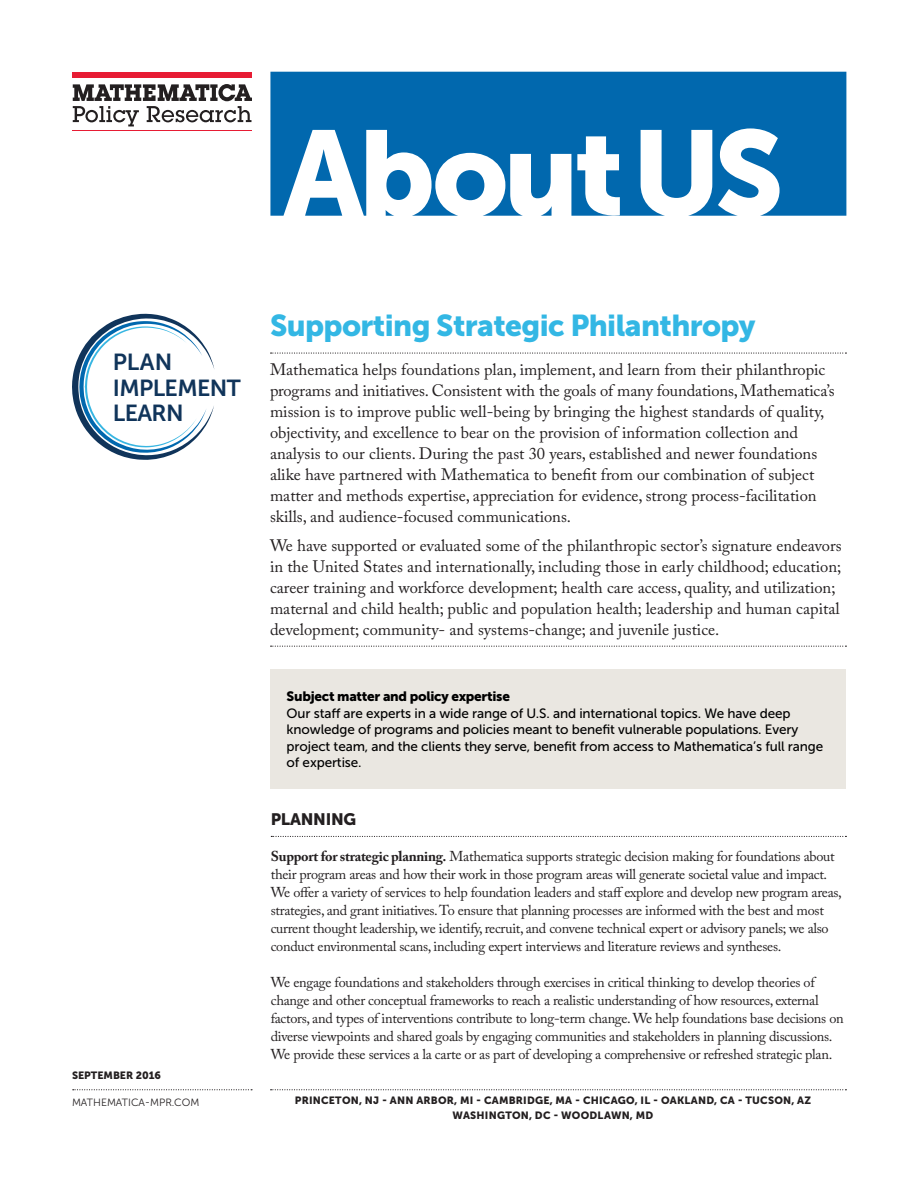
<style>
.page{position:relative;width:918px;height:1188px;background:#fff}
.page>*{position:absolute;margin:0;border:0;box-sizing:border-box;transform-origin:0 0}
.PUBLICATION_TITLE{font:30px "Museo Sans 900";letter-spacing:-.02em;color:#33b7e4}
.t1{font:23.1px/25.2px "Museo Sans 700";letter-spacing:-.025em;color:#10345a}
.INTRODUCTION_no_bold{font:16.5px/21px "Adobe Caslon Pro";color:#231f20}
.SUBHEAD___museo_sans{font:16.5px "Museo Sans 900";letter-spacing:-.02em;color:#231f20}
.TEXT___adobe_caslon{font:14.25px/18px "Adobe Caslon Pro";letter-spacing:-.02em;color:#231f20}
.CALLOUT_TEXT___museo{font:13.5px/16.5px "Museo Sans 500";letter-spacing:-.01em;color:#000}
.MATHEMATICA_LOCATION{font:10.5px/15px "Museo Sans 900";letter-spacing:.02em;color:#231f20;text-align:center}
.MATHEMATICA-MPR_COM{font:10.5px "Museo Sans 300";color:#231f20}
.DATE{font:10.5px "Museo Sans 900";color:#231f20}
.s1{font-family:"Museo Sans 900"}
.s2{font-weight:700}
</style>
<div class="page">
<svg style="left:270px;top:72px;width:576px;height:144px;fill:#0168ae"></svg>
<hr style="left:72px;top:130px;width:180px;height:1px;background:#e71c34">
<div style="left:72px;top:72px;width:179px;height:5px;background:#e71c34"></div>
<svg style="left:73px;top:84px;width:179px;height:42px"></svg>
<svg style="left:73px;top:1089px;width:179px;height:1px"></svg>
<svg style="left:271px;top:1089px;width:575px;height:1px"></svg>
<svg style="left:271px;top:352px;width:575px;height:2px"></svg>
<svg style="left:271px;top:646px;width:575px;height:1px"></svg>
<div style="left:270px;top:670px;width:576px;height:119px;background:#eae7e1"></div>
<svg style="left:72px;top:314px;width:142px;height:146px"></svg>
<svg style="left:271px;top:836px;width:575px;height:1px"></svg>
<p class="t1" style="left:113px;top:350px;width:129px">PLAN<br>IMPLEMENT<br>LEARN</p>
<p class="DATE" style="left:72px;top:1069px;width:91px">SEPTEMBER 2016</p>
<p class="MATHEMATICA-MPR_COM" style="left:72px;top:1097px;width:129px">MATHEMATICA-MPR.COM</p>
<p class="PUBLICATION_TITLE" style="left:270px;top:309px;width:487px">Supporting Strategic Philanthropy</p>
<p class="INTRODUCTION_no_bold" style="left:270px;top:359px;width:566px">Mathematica helps foundations plan, implement, and learn from their philanthropic programs and initiatives. Consistent with the goals of many foundations, Mathematica’s mission is to improve public well-being by bringing the highest standards of quality, objectivity, and excellence to bear on the provision of information collection and analysis to our clients. During the past 30 years, established and newer foundations alike have partnered with Mathematica to benefit from our combination of subject matter and methods expertise, appreciation for evidence, strong process-facilitation skills, and audience-focused communications.</p>
<p class="INTRODUCTION_no_bold" style="left:270px;top:535px;width:573px">We have supported or evaluated some of the philanthropic sector’s signature endeavors in the United States and internationally, including those in early childhood; education; career training and workforce development; health care access, quality, and utilization; maternal and child health; public and population health; leadership and human capital development; community- and systems-change; and juvenile justice.</p>
<p class="CALLOUT_TEXT___museo" style="left:287px;top:688px;width:538px"><span class="s1">Subject matter and policy expertise<br></span>Our staff are experts in a wide range of U.S. and international topics. We have deep knowledge of programs and policies meant to benefit vulnerable populations. Every project team, and the clients they serve, benefit from access to Mathematica’s full range of expertise.</p>
<p class="SUBHEAD___museo_sans" style="left:271px;top:810px;width:87px">PLANNING</p>
<p class="TEXT___adobe_caslon" style="left:271px;top:847px;width:573px"><span class="s2">Support for strategic planning.</span> Mathematica supports strategic decision making for foundations about their program areas and how their work in those program areas will generate societal value and impact.<br>We offer a variety of services to help foundation leaders and staff explore and develop new program areas, strategies, and grant initiatives. To ensure that planning processes are informed with the best and most current thought leadership, we identify, recruit, and convene technical expert or advisory panels; we also conduct environmental scans, including expert interviews and literature reviews and syntheses.</p>
<p class="TEXT___adobe_caslon" style="left:271px;top:973px;width:574px">We engage foundations and stakeholders through exercises in critical thinking to develop theories of change and other conceptual frameworks to reach a realistic understanding of how resources, external factors, and types of interventions contribute to long-term change. We help foundations base decisions on diverse viewpoints and shared goals by engaging communities and stakeholders in planning discussions.<br>We provide these services a la carte or as part of developing a comprehensive or refreshed strategic plan.</p>
<p class="MATHEMATICA_LOCATION" style="left:295px;top:1093px;width:518px">PRINCETON, NJ - ANN ARBOR, MI - CAMBRIDGE, MA - CHICAGO, IL - OAKLAND, CA - TUCSON, AZ<br>WASHINGTON, DC - WOODLAWN, MD</p>
</div>
